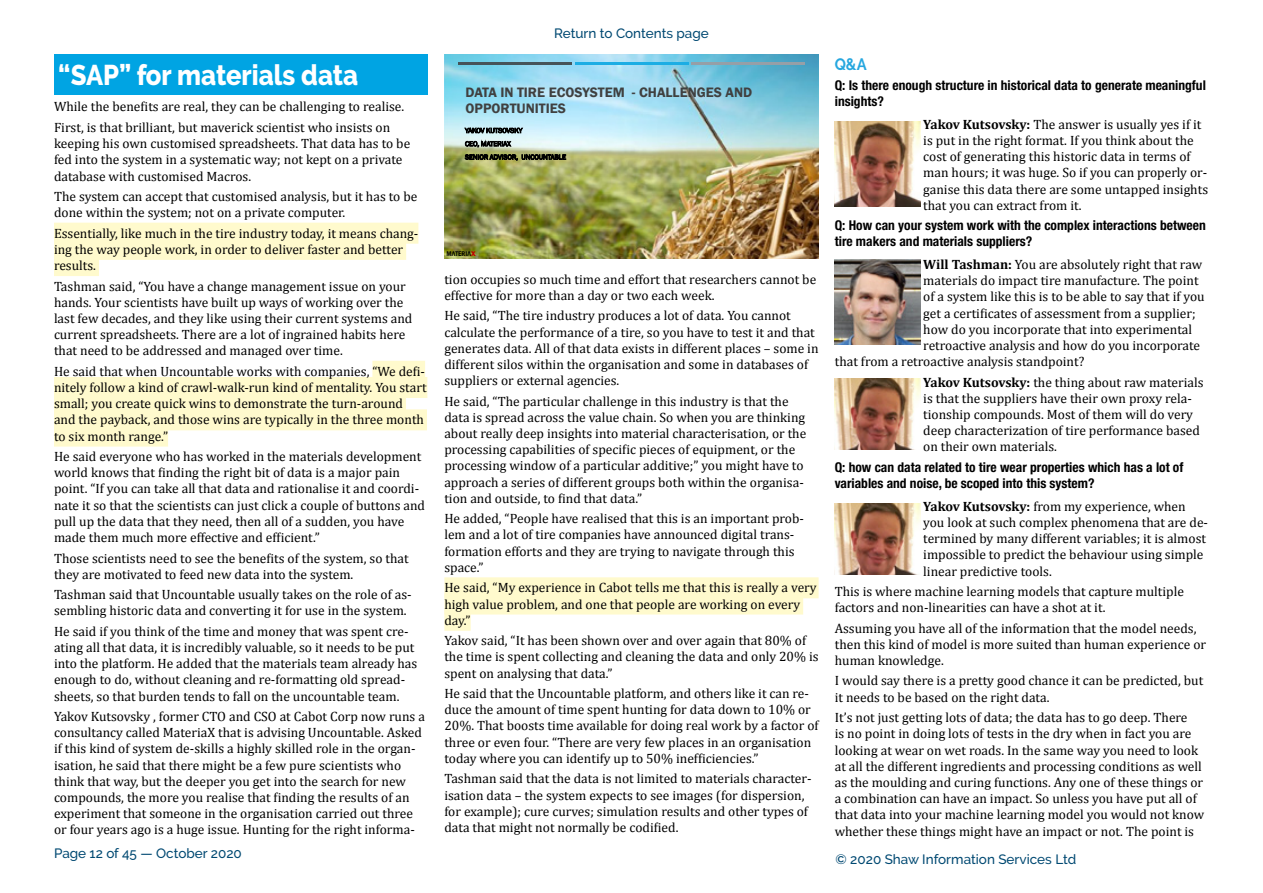
<style>
.page{position:relative;width:1263px;height:893px;background:#fff}
.page>*{position:absolute;margin:0;border:0;box-sizing:border-box;transform-origin:0 0}
.t1{font:800 28.5px "Raleway";color:#fff;scale:.9 1}
.t2{font:700 16.5px "Raleway";color:#26a7df;scale:.9 1}
.t3{font:600 14.1px/16.8px "Franklin Gothic";color:#404040}
.t4{font:13.5px/16.2px "Cambria";color:#000}
.t5{font:700 condensed 13.5px/16.2px "Helvetica Neue LT Std";color:#000}
.t6{font:500 13.5px "Raleway";color:#004972}
.t7{font:7.05px/13.4px "Franklin Gothic";color:#000}
.t8{font:600 condensed 7.05px "Franklin Gothic";color:#000}
.s1{font-weight:800;font-stretch:normal;color:#c00000}
.s2{font-weight:700}
</style>
<div class="page">
<img style="left:835px;top:121px;width:85px;height:85px">
<img style="left:835px;top:259px;width:85px;height:85px">
<img style="left:835px;top:379px;width:85px;height:70px">
<img style="left:835px;top:503px;width:85px;height:71px">
<div style="left:444px;top:577px;width:375px;height:21px;background:#fffacd"></div>
<div style="left:444px;top:593px;width:359px;height:21px;background:#fffacd"></div>
<div style="left:444px;top:610px;width:27px;height:21px;background:#fffacd"></div>
<div style="left:54px;top:223px;width:364px;height:21px;background:#fffacd"></div>
<div style="left:54px;top:239px;width:352px;height:21px;background:#fffacd"></div>
<div style="left:54px;top:255px;width:45px;height:21px;background:#fffacd"></div>
<div style="left:372px;top:361px;width:53px;height:21px;background:#fffacd"></div>
<div style="left:54px;top:377px;width:373px;height:21px;background:#fffacd"></div>
<div style="left:54px;top:393px;width:352px;height:21px;background:#fffacd"></div>
<div style="left:54px;top:409px;width:373px;height:21px;background:#fffacd"></div>
<div style="left:54px;top:426px;width:114px;height:21px;background:#fffacd"></div>
<div style="left:54px;top:54px;width:373px;height:41px;background:#00a4e3"></div>
<img style="left:444px;top:54px;width:375px;height:204px">
<img style="left:458px;top:143px;width:347px;height:102px">
<hr style="left:458px;top:62px;width:114px;height:3px;background:#465359">
<hr style="left:575px;top:62px;width:113px;height:3px;background:#1cade4">
<hr style="left:691px;top:62px;width:114px;height:3px;background:#969fa7">
<h1 class="t1" style="left:58px;top:59px;width:335px">“SAP” for materials data</h1>
<p class="t4" style="left:54px;top:97px;width:352px;line-height:20.4px">While the benefits are real, they can be challenging to realise.<br>First, is that brilliant, but maverick scientist who insists on</p>
<p class="t4" style="left:54px;top:135px;width:358px">keeping his own customised spreadsheets. That data has to be fed into the system in a systematic way; not kept on a private database with customised Macros.</p>
<p class="t4" style="left:54px;top:188px;width:365px">The system can accept that customised analysis, but it has to be done within the system; not on a private computer.</p>
<p class="t4" style="left:54px;top:225px;width:366px">Essentially, like much in the tire industry today, it means chang&shy;ing the way people work, in order to deliver faster and better results.</p>
<p class="t4" style="left:54px;top:278px;width:360px">Tashman said, “You have a change management issue on your hands. Your scientists have built up ways of working over the last few decades, and they like using their current systems and current spreadsheets. There are a lot of ingrained habits here that need to be addressed and managed over time.</p>
<p class="t4" style="left:54px;top:363px;width:374px">He said that when Uncountable works with companies, “We defi&shy;nitely follow a kind of crawl-walk-run kind of mentality. You start small; you create quick wins to demonstrate the turn-around and the payback, and those wins are typically in the three month to six month range.”</p>
<p class="t4" style="left:54px;top:448px;width:373px">He said everyone who has worked in the materials development world knows that finding the right bit of data is a major pain point. “If you can take all that data and rationalise it and coordi&shy;nate it so that the scientists can just click a couple of buttons and pull up the data that they need, then all of a sudden, you have made them much more effective and efficient.”</p>
<p class="t4" style="left:54px;top:550px;width:356px">Those scientists need to see the benefits of the system, so that they are motivated to feed new data into the system.</p>
<p class="t4" style="left:54px;top:586px;width:359px">Tashman said that Uncountable usually takes on the role of as&shy;sembling historic data and converting it for use in the system.</p>
<p class="t4" style="left:54px;top:623px;width:365px">He said if you think of the time and money that was spent cre&shy;ating all that data, it is incredibly valuable, so it needs to be put into the platform. He added that the materials team already has enough to do, without cleaning and re-formatting old spread&shy;sheets, so that burden tends to fall on the uncountable team.</p>
<p class="t4" style="left:54px;top:708px;width:372px">Yakov Kutsovsky , former CTO and CSO at Cabot Corp now runs a consultancy called MateriaX that is advising Uncountable. Asked if this kind of system de-skills a highly skilled role in the organ&shy;isation, he said that there might be a few pure scientists who think that way, but the deeper you get into the search for new compounds, the more you realise that finding the results of an experiment that someone in the organisation carried out three or four years ago is a huge issue. Hunting for the right informa-</p>
<p class="t6" style="left:554px;top:26px;width:156px">Return to Contents page</p>
<p class="t3" style="left:465px;top:84px;width:288px">DATA IN TIRE ECOSYSTEM - CHALLENGES AND<br>OPPORTUNITIES</p>
<p class="t7" style="left:465px;top:124px;width:102px">YAKOV KUTSOVSKY<br>CEO, MATERIAX<br>SENIOR ADVISOR, UNCOUNTABLE</p>
<p class="t8" style="left:447px;top:249px;width:30px">MΛTERIΛ<span class="s1">X</span></p>
<p class="t4" style="left:444px;top:271px;width:373px">tion occupies so much time and effort that researchers cannot be effective for more than a day or two each week.</p>
<p class="t4" style="left:444px;top:308px;width:376px">He said, “The tire industry produces a lot of data. You cannot calculate the performance of a tire, so you have to test it and that generates data. All of that data exists in different places – some in different silos within the organisation and some in databases of suppliers or external agencies.</p>
<p class="t4" style="left:444px;top:393px;width:363px">He said, “The particular challenge in this industry is that the data is spread across the value chain. So when you are thinking about really deep insights into material characterisation, or the processing capabilities of specific pieces of equipment, or the processing window of a particular additive;” you might have to approach a series of different groups both within the organisa&shy;tion and outside, to find that data.”</p>
<p class="t4" style="left:444px;top:510px;width:361px">He added, “People have realised that this is an important prob&shy;lem and a lot of tire companies have announced digital trans&shy;formation efforts and they are trying to navigate through this space.”</p>
<p class="t4" style="left:444px;top:580px;width:374px">He said, “My experience in Cabot tells me that this is really a very high value problem, and one that people are working on every day.”</p>
<p class="t4" style="left:444px;top:632px;width:376px">Yakov said, “It has been shown over and over again that 80% of the time is spent collecting and cleaning the data and only 20% is spent on analysing that data.”</p>
<p class="t4" style="left:444px;top:685px;width:376px">He said that the Uncountable platform, and others like it can re&shy;duce the amount of time spent hunting for data down to 10% or 20%. That boosts time available for doing real work by a factor of three or even four. “There are very few places in an organisation today where you can identify up to 50% inefficiencies.”</p>
<p class="t4" style="left:444px;top:770px;width:369px">Tashman said that the data is not limited to materials character&shy;isation data – the system expects to see images (for dispersion, for example); cure curves; simulation results and other types of data that might not normally be codified.</p>
<p class="t2" style="left:835px;top:54px;width:37px">Q&amp;A</p>
<p class="t5" style="left:835px;top:77px;width:373px">Q: Is there enough structure in historical data to generate meaningful insights?</p>
<p class="t4" style="left:923px;top:116px;width:286px"><span class="s2">Yakov Kutsovsky:</span> The answer is usually yes if it is put in the right format. If you think about the cost of generating this historic data in terms of man hours; it was huge. So if you can properly or&shy;ganise this data there are some untapped insights that you can extract from it.</p>
<p class="t5" style="left:835px;top:217px;width:373px">Q: How can your system work with the complex interactions between tire makers and materials suppliers?</p>
<p class="t4" style="left:923px;top:256px;width:280px"><span class="s2">Will Tashman:</span> You are absolutely right that raw</p>
<p class="t4" style="left:923px;top:272px;width:277px">materials do impact tire manufacture. The point</p>
<p class="t4" style="left:923px;top:289px;width:283px">of a system like this is to be able to say that if you</p>
<p class="t4" style="left:923px;top:305px;width:274px">get a certificates of assessment from a supplier;</p>
<p class="t4" style="left:923px;top:321px;width:270px">how do you incorporate that into experimental</p>
<p class="t4" style="left:923px;top:337px;width:278px">retroactive analysis and how do you incorporate</p>
<p class="t4" style="left:835px;top:353px;width:251px">that from a retroactive analysis standpoint?</p>
<p class="t4" style="left:923px;top:374px;width:282px"><span class="s2">Yakov Kutsovsky:</span> the thing about raw materials is that the suppliers have their own proxy rela&shy;tionship compounds. Most of them will do very deep characterization of tire performance based on their own materials.</p>
<p class="t5" style="left:835px;top:459px;width:350px">Q: how can data related to tire wear properties which has a lot of variables and noise, be scoped into this system?</p>
<p class="t4" style="left:923px;top:498px;width:286px"><span class="s2">Yakov Kutsovsky:</span> from my experience, when you look at such complex phenomena that are de&shy;termined by many different variables; it is almost impossible to predict the behaviour using simple linear predictive tools.</p>
<p class="t4" style="left:835px;top:583px;width:351px">This is where machine learning models that capture multiple factors and non-linearities can have a shot at it.</p>
<p class="t4" style="left:835px;top:620px;width:373px">Assuming you have all of the information that the model needs, then this kind of model is more suited than human experience or human knowledge.</p>
<p class="t4" style="left:835px;top:673px;width:370px">I would say there is a pretty good chance it can be predicted, but it needs to be based on the right data.</p>
<p class="t4" style="left:835px;top:709px;width:371px">It’s not just getting lots of data; the data has to go deep. There<br>is no point in doing lots of tests in the dry when in fact you are looking at wear on wet roads. In the same way you need to look at all the different ingredients and processing conditions as well as the moulding and curing functions. Any one of these things or a combination can have an impact. So unless you have put all of that data into your machine learning model you would not know whether these things might have an impact or not. The point is</p>
<p class="t6" style="left:54px;top:845px;width:189px">Page 12 of 45 — October 2020</p>
<p class="t6" style="left:836px;top:852px;width:242px">© 2020 Shaw Information Services Ltd</p>
</div>
